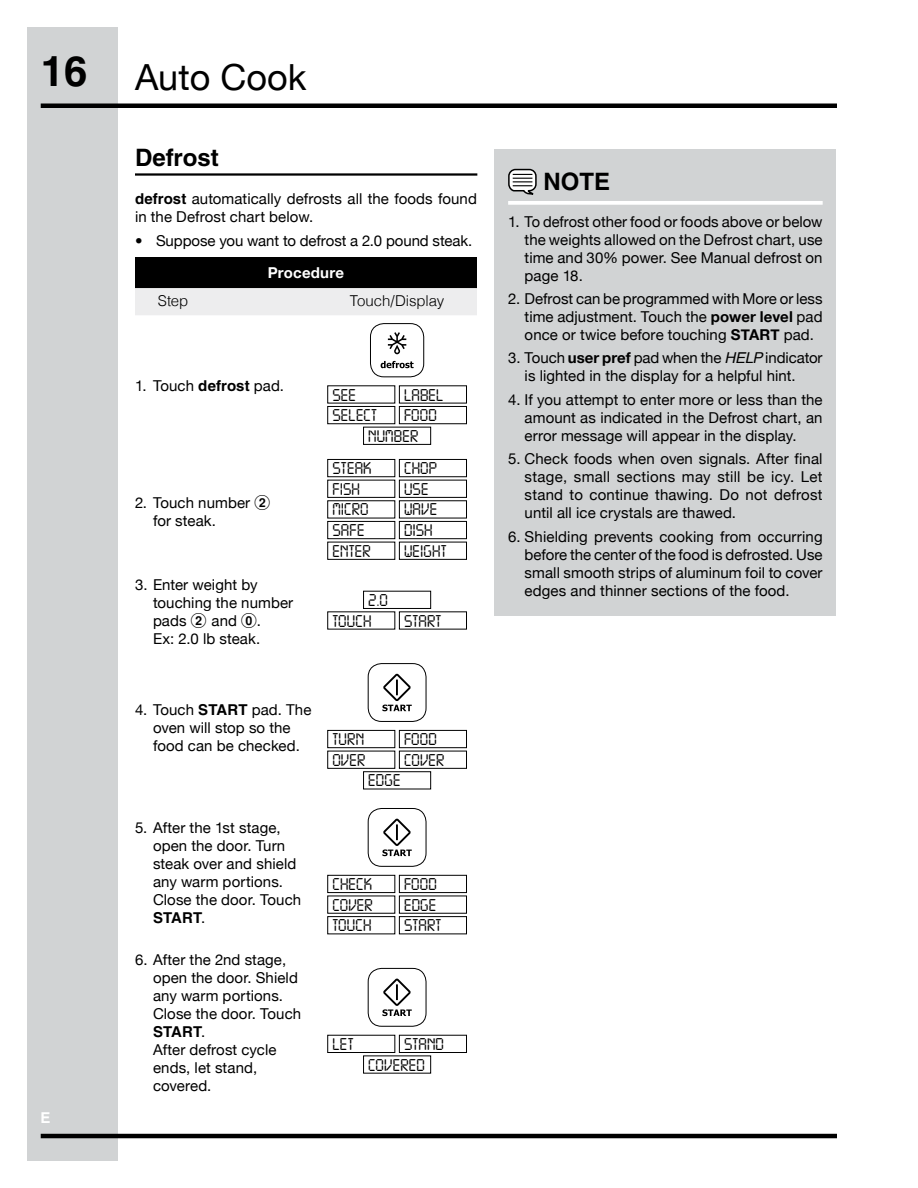
<style>
.page{position:relative;width:918px;height:1188px;background:#fff}
.page>*{position:absolute;margin:0;border:0;box-sizing:border-box;transform-origin:0 0}
.t1{font:700 42px "Helvetica";color:#000}
.t2{font:36px "Helvetica Neue";color:#000}
.t3{font:700 24px "Helvetica";color:#000}
.t4{font:15px/18px "Helvetica Neue";letter-spacing:.005em;color:#000}
.t5{font:15px/20.7px "Digital ICG";letter-spacing:.005em;color:#000}
.t6{font:300 15px "Helvetica";letter-spacing:-.01em;color:#000}
.t7{font:700 15px "Helvetica";letter-spacing:.005em;color:#000}
.t8{font:700 15px "Helvetica Neue";letter-spacing:.015em;color:#fff}
.t9{font:700 15px "Helvetica";color:#fff}
.s1{font-family:"Helvetica";font-weight:700}
.s2{font-family:"Circl Posi A"}
.s3{font-family:"Helvetica Neue";font-weight:400}
.s4{font-weight:700}
.s5{font-family:"Helvetica";font-style:italic}
</style>
<div class="page">
<div style="left:27px;top:27px;width:90px;height:1134px;background:#d1d3d4"></div>
<hr style="left:41px;top:104px;width:796px;height:4px;background:#000">
<hr style="left:41px;top:1134px;width:796px;height:4px;background:#000">
<hr style="left:135px;top:173px;width:342px;height:3px;background:#000">
<div style="left:135px;top:257px;width:342px;height:31px;background:#000"></div>
<div style="left:135px;top:288px;width:342px;height:27px;background:#ededee"></div>
<div style="left:370px;top:323px;width:54px;height:54px;border:1px solid #000;border-radius:14px"></div>
<svg style="left:381px;top:361px;width:33px;height:7px"></svg>
<svg style="left:388px;top:332px;width:18px;height:22px"></svg>
<div style="left:328px;top:406px;width:67px;height:18px;border:1px solid #000"></div>
<div style="left:399px;top:406px;width:68px;height:18px;border:1px solid #000"></div>
<div style="left:363px;top:427px;width:68px;height:18px;border:1px solid #000"></div>
<div style="left:328px;top:459px;width:67px;height:18px;border:1px solid #000"></div>
<div style="left:399px;top:459px;width:68px;height:18px;border:1px solid #000"></div>
<div style="left:328px;top:480px;width:67px;height:18px;border:1px solid #000"></div>
<div style="left:399px;top:480px;width:68px;height:18px;border:1px solid #000"></div>
<div style="left:328px;top:521px;width:67px;height:18px;border:1px solid #000"></div>
<div style="left:399px;top:521px;width:68px;height:18px;border:1px solid #000"></div>
<div style="left:328px;top:542px;width:67px;height:18px;border:1px solid #000"></div>
<div style="left:399px;top:542px;width:68px;height:18px;border:1px solid #000"></div>
<div style="left:363px;top:591px;width:68px;height:18px;border:1px solid #000"></div>
<div style="left:368px;top:663px;width:58px;height:59px;border:1px solid #000;border-radius:14px"></div>
<svg style="left:382px;top:674px;width:30px;height:37px"></svg>
<div style="left:328px;top:730px;width:67px;height:18px;border:1px solid #000"></div>
<div style="left:399px;top:730px;width:68px;height:18px;border:1px solid #000"></div>
<div style="left:328px;top:751px;width:67px;height:18px;border:1px solid #000"></div>
<div style="left:399px;top:751px;width:68px;height:18px;border:1px solid #000"></div>
<div style="left:368px;top:808px;width:58px;height:59px;border:1px solid #000;border-radius:14px"></div>
<svg style="left:382px;top:818px;width:30px;height:38px"></svg>
<div style="left:328px;top:875px;width:67px;height:18px;border:1px solid #000"></div>
<div style="left:399px;top:875px;width:68px;height:18px;border:1px solid #000"></div>
<div style="left:328px;top:916px;width:67px;height:18px;border:1px solid #000"></div>
<div style="left:399px;top:916px;width:68px;height:18px;border:1px solid #000"></div>
<div style="left:368px;top:968px;width:58px;height:59px;border:1px solid #000;border-radius:14px"></div>
<svg style="left:382px;top:978px;width:30px;height:38px"></svg>
<div style="left:328px;top:1035px;width:67px;height:18px;border:1px solid #000"></div>
<div style="left:399px;top:1035px;width:68px;height:18px;border:1px solid #000"></div>
<div style="left:495px;top:149px;width:341px;height:466px;background:#d1d3d4"></div>
<svg style="left:508px;top:201px;width:315px;height:4px"></svg>
<svg style="left:508px;top:168px;width:29px;height:27px"></svg>
<h1 class="t1" style="left:41px;top:45px;width:48px">16</h1>
<p class="t9" style="left:40px;top:1108px;width:12px">E</p>
<h2 class="t2" style="left:135px;top:56px;width:173px">Auto Cook</h2>
<h3 class="t3" style="left:135px;top:143px;width:85px">Defrost</h3>
<p class="t4" style="left:135px;top:190px;width:343px"><span class="s1">defrost</span> automatically defrosts all the foods found in the Defrost chart below.</p>
<p class="t4" style="left:135px;top:231px;width:339px">• Suppose you want to defrost a 2.0 pound steak.</p>
<p class="t8" style="left:268px;top:264px;width:78px">Procedure</p>
<p class="t6" style="left:158px;top:291px;width:32px">Step</p>
<p class="t6" style="left:350px;top:291px;width:96px">Touch/Display</p>
<p class="t4" style="left:135px;top:377px;width:151px">1. Touch <span class="s1">defrost</span> pad.</p>
<p class="t4" style="left:153px;top:493px;width:119px;text-indent:-18px">2. Touch number <span class="s2">2 </span>for steak.</p>
<p class="t4" style="left:153px;top:576px;width:142px;text-indent:-18px">3. Enter weight by touching the number pads <span class="s2">2</span> and <span class="s2">0</span>.<br>Ex: 2.0 lb steak.</p>
<p class="t5" style="left:332px;top:384px;width:25px">SEE</p>
<p class="t5" style="left:404px;top:384px;width:40px">LABEL</p>
<p class="t5" style="left:332px;top:405px;width:46px">SELECT</p>
<p class="t5" style="left:368px;top:405px;width:70px;text-indent:36px">FOOD<br>NUMBER</p>
<p class="t5" style="left:332px;top:458px;width:32px">STEAK</p>
<p class="t5" style="left:404px;top:458px;width:9px">CHOP</p>
<p class="t5" style="left:332px;top:478px;width:15px">FISH</p>
<p class="t5" style="left:404px;top:478px;width:26px">US E</p>
<p class="t5" style="left:332px;top:499px;width:36px">MICRO</p>
<p class="t5" style="left:404px;top:499px;width:35px">WAV E</p>
<p class="t5" style="left:332px;top:520px;width:34px">SAFE</p>
<p class="t5" style="left:404px;top:520px;width:16px">DISH</p>
<p class="t5" style="left:332px;top:540px;width:40px">ENTER</p>
<p class="t5" style="left:404px;top:540px;width:44px">WEIGHT</p>
<p class="t5" style="left:368px;top:589px;width:21px">2.0</p>
<p class="t5" style="left:332px;top:610px;width:15px">TOUCH</p>
<p class="t5" style="left:404px;top:610px;width:39px">START</p>
<p class="t4" style="left:135px;top:701px;width:178px;text-align:center">4. Touch <span class="s1">START</span> pad. The oven will stop so the<br>food can be checked.</p>
<p class="t4" style="left:153px;top:819px;width:150px;text-indent:-18px">5. After the 1st stage, open the door. Turn steak over and shield any warm portions.<br>Close the door. Touch</p>
<p class="t7" style="left:153px;top:909px;width:54px">START<span class="s3">.</span></p>
<p class="t4" style="left:153px;top:950px;width:150px;text-indent:-18px">6. After the 2nd stage, open the door. Shield any warm portions.<br>Close the door. Touch</p>
<p class="t7" style="left:153px;top:1022px;width:54px">START<span class="s3">.</span></p>
<p class="t4" style="left:153px;top:1040px;width:125px">After defrost cycle ends, let stand, covered.</p>
<p class="t5" style="left:332px;top:729px;width:33px">TURN</p>
<p class="t5" style="left:404px;top:729px;width:34px">FOOD</p>
<p class="t5" style="left:332px;top:749px;width:35px">OVER</p>
<p class="t5" style="left:404px;top:749px;width:42px">COVER</p>
<p class="t5" style="left:368px;top:770px;width:34px">EDGE</p>
<p class="t5" style="left:332px;top:874px;width:32px">CHECK</p>
<p class="t5" style="left:404px;top:874px;width:34px">FOOD</p>
<p class="t5" style="left:332px;top:894px;width:33px">COVER</p>
<p class="t5" style="left:404px;top:894px;width:9px">EDGE</p>
<p class="t5" style="left:332px;top:915px;width:15px">TOUCH</p>
<p class="t5" style="left:404px;top:915px;width:39px">START</p>
<p class="t5" style="left:332px;top:1034px;width:15px">LET</p>
<p class="t5" style="left:404px;top:1034px;width:32px">STAND</p>
<p class="t5" style="left:368px;top:1054px;width:34px">COVERED</p>
<h3 class="t3" style="left:543px;top:167px;width:68px">NOTE</h3>
<p class="t4" style="left:525px;top:212px;width:300px;text-align:justify;text-indent:-16px">1. To defrost other food or foods above or below the weights allowed on the Defrost chart, use time and 30% power. See M anual defrost on page 18.</p>
<p class="t4" style="left:525px;top:289px;width:300px;text-align:justify;text-indent:-16px">2. Defrost can be programmed with M ore or less time adjustment. Touch the <span class="s4">power level</span> pad once or twice before touching <span class="s4">START</span> pad.</p>
<p class="t4" style="left:525px;top:349px;width:300px;text-indent:-16px">3. Touch <span class="s4">user pref</span> pad when the <span class="s5">HELP</span> indicator is lighted in the display for a helpful hint.</p>
<p class="t4" style="left:525px;top:390px;width:300px;text-align:justify;text-indent:-16px">4. If you attempt to enter more or less than the amount as indicated in the Defrost chart, an error message will appear in the display.</p>
<p class="t4" style="left:525px;top:450px;width:299px;text-align:justify;text-indent:-16px">5. Check foods when oven signals. After final stage, small sections may still be icy. Let stand to continue thawing. Do not defrost until all ice crystals are thawed.</p>
<p class="t4" style="left:525px;top:527px;width:300px;text-align:justify;text-indent:-16px">6. Shielding prevents cooking from occurring before the center of the food is defrosted. Use small smooth strips of aluminum foil to cover edges and thinner sections of the food.</p>
</div>
